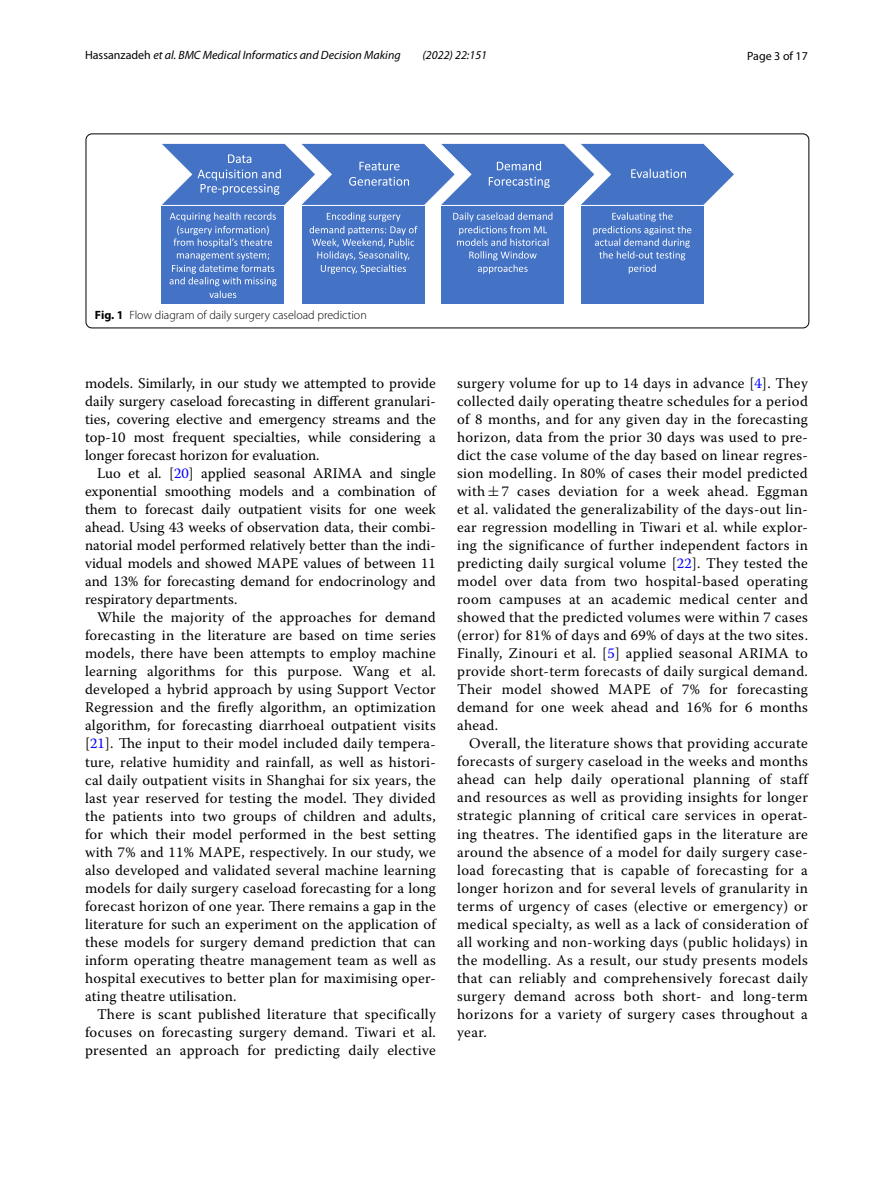
<style>
.page{position:relative;width:893px;height:1187px;background:#fff}
.page>*{position:absolute;margin:0;border:0;box-sizing:border-box;transform-origin:0 0}
.t1{font:14.7px/18px "Warnock Pro";letter-spacing:.015em;color:#000;text-align:justify}
.t2{font:italic 12px "Myriad Pro";color:#000}
.t3{font:300 12px "Myriad Pro";color:#000}
.t4{font:12px "Myriad Pro";color:#000}
.s1{font-style:normal}
.s2{font-weight:700}
.s3{color:#00f}
.s4{font-family:"MTSY"}
</style>
<div class="page">
<svg style="left:162px;top:143px;width:572px;height:62px;background:#678ccf"></svg>
<div style="left:162px;top:207px;width:122px;height:96px;background:#4472c4"></div>
<svg style="left:170px;top:212px;width:107px;height:86px"></svg>
<div style="left:302px;top:207px;width:123px;height:96px;background:#4472c4"></div>
<svg style="left:310px;top:212px;width:107px;height:62px"></svg>
<div style="left:441px;top:207px;width:123px;height:96px;background:#4472c4"></div>
<svg style="left:453px;top:212px;width:99px;height:62px"></svg>
<div style="left:581px;top:207px;width:123px;height:96px;background:#4472c4"></div>
<svg style="left:593px;top:212px;width:98px;height:62px"></svg>
<div style="left:86px;top:134px;width:723px;height:194px;border:1px solid #000;border-radius:6px"></div>
<p class="t2" style="left:85px;top:48px;width:317px"><span class="s1">Hassanzadeh</span> et al. BMC Medical Informatics and Decision Making</p>
<p class="t2" style="left:423px;top:48px;width:66px">(2022) 22:151</p>
<p class="t4" style="left:747px;top:48px;width:62px">Page 3 of 17</p>
<p class="t3" style="left:95px;top:308px;width:273px"><span class="s2">Fig. 1</span> Flow diagram of daily surgery caseload prediction</p>
<p class="t1" style="left:85px;top:374px;width:352px">models. Similarly, in our study we attempted to provide daily surgery caseload forecasting in different granulari&shy;ties, covering elective and emergency streams and the top-10 most frequent specialties, while considering a longer forecast horizon for evaluation.</p>
<p class="t1" style="left:85px;top:464px;width:352px;text-indent:12px">Luo et al. [<span class="s3">20</span>] applied seasonal ARIMA and single exponential smoothing models and a combination of them to forecast daily outpatient visits for one week ahead. Using 43 weeks of observation data, their combi&shy;natorial model performed relatively better than the indi&shy;vidual models and showed MAPE values of between 11 and 13% for forecasting demand for endocrinology and respiratory departments.</p>
<p class="t1" style="left:85px;top:608px;width:352px;text-indent:12px">While the majority of the approaches for demand forecasting in the literature are based on time series models, there have been attempts to employ machine learning algorithms for this purpose. Wang et al. developed a hybrid approach by using Support Vector Regression and the firefly algorithm, an optimization algorithm, for forecasting diarrhoeal outpatient visits [<span class="s3">21</span>]. The input to their model included daily tempera&shy;ture, relative humidity and rainfall, as well as histori&shy;cal daily outpatient visits in Shanghai for six years, the last year reserved for testing the model. They divided the patients into two groups of children and adults, for which their model performed in the best setting with 7% and 11% MAPE, respectively. In our study, we also developed and validated several machine learning models for daily surgery caseload forecasting for a long forecast horizon of one year. There remains a gap in the literature for such an experiment on the application of these models for surgery demand prediction that can inform operating theatre management team as well as hospital executives to better plan for maximising oper&shy;ating theatre utilisation.</p>
<p class="t1" style="left:85px;top:1004px;width:352px;text-indent:12px">There is scant published literature that specifically focuses on forecasting surgery demand. Tiwari et al. presented an approach for predicting daily elective</p>
<p class="t1" style="left:457px;top:374px;width:352px">surgery volume for up to 14 days in advance [<span class="s3">4</span>]. They collected daily operating theatre schedules for a period of 8 months, and for any given day in the forecasting horizon, data from the prior 30 days was used to pre&shy;dict the case volume of the day based on linear regres&shy;sion modelling. In 80% of cases their model predicted with <span class="s4">±</span> 7 cases deviation for a week ahead. Eggman et al. validated the generalizability of the days-out lin&shy;ear regression modelling in Tiwari et al. while explor&shy;ing the significance of further independent factors in predicting daily surgical volume [<span class="s3">22</span>]. They tested the model over data from two hospital-based operating room campuses at an academic medical center and showed that the predicted volumes were within 7 cases (error) for 81% of days and 69% of days at the two sites.<br>Finally, Zinouri et al. [<span class="s3">5</span>] applied seasonal ARIMA to provide short-term forecasts of daily surgical demand.<br>Their model showed MAPE of 7% for forecasting demand for one week ahead and 16% for 6 months ahead.</p>
<p class="t1" style="left:457px;top:734px;width:352px;text-indent:12px">Overall, the literature shows that providing accurate forecasts of surgery caseload in the weeks and months ahead can help daily operational planning of staff and resources as well as providing insights for longer strategic planning of critical care services in operat&shy;ing theatres. The identified gaps in the literature are around the absence of a model for daily surgery case&shy;load forecasting that is capable of forecasting for a longer horizon and for several levels of granularity in terms of urgency of cases (elective or emergency) or medical specialty, as well as a lack of consideration of all working and non-working days (public holidays) in the modelling. As a result, our study presents models that can reliably and comprehensively forecast daily surgery demand across both short- and long-term horizons for a variety of surgery cases throughout a year.</p>
</div>
